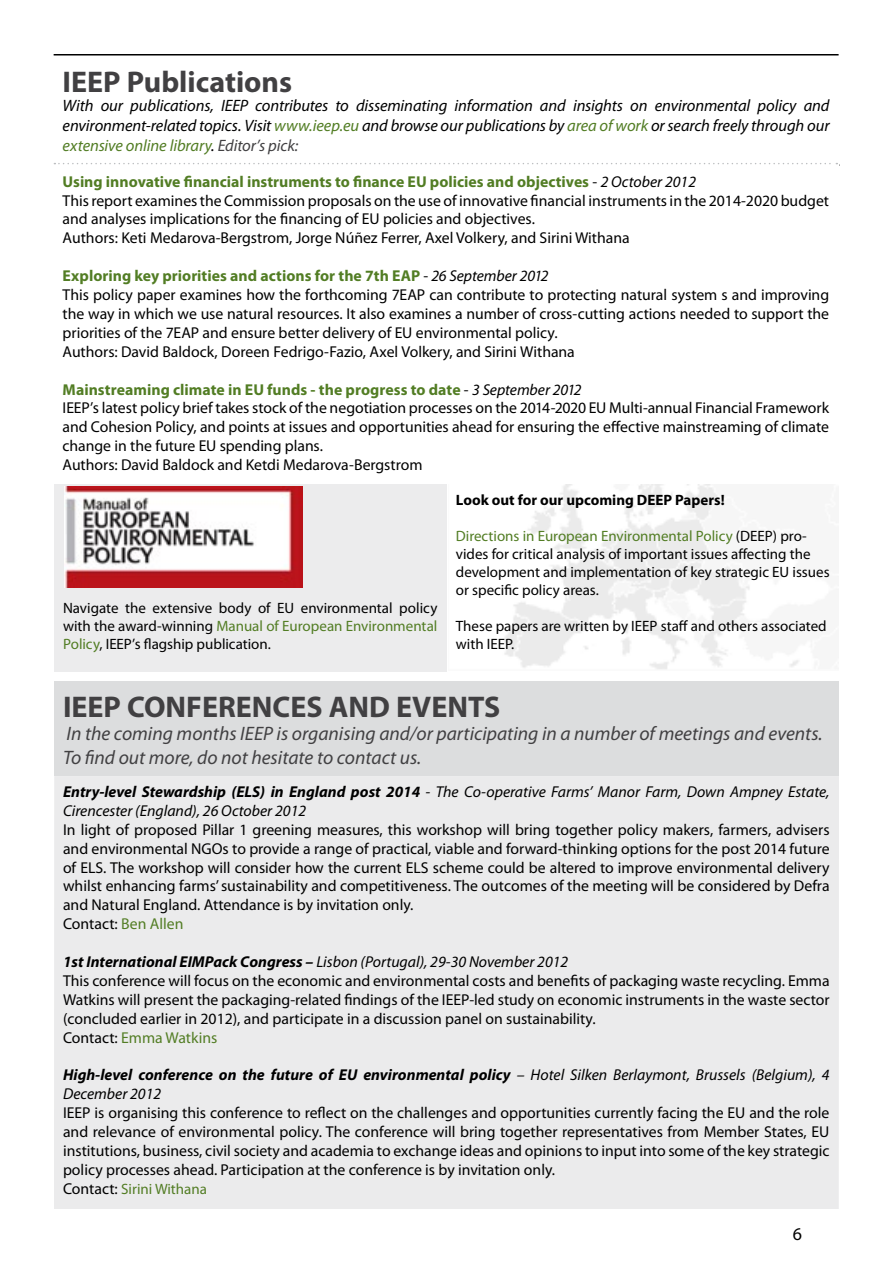
<style>
.page{position:relative;width:893px;height:1263px;background:#fff}
.page>*{position:absolute;margin:0;border:0;box-sizing:border-box;transform-origin:0 0}
.t1{font:700 30px "Myriad Pro";color:#414042}
.t2{font:italic 19.5px/23.4px "Myriad Pro";color:#414042}
.t3{font:18px "Myriad Pro";color:#000}
.t4{font:italic 16.5px/19.8px "Myriad Pro";letter-spacing:-.005em;color:#000;text-align:justify}
.t5{font:15.75px/18.9px "Myriad Pro";color:#000}
.t6{font:italic 15.75px/18.9px "Myriad Pro";color:#000}
.t7{font:italic 700 15.75px/18.9px "Myriad Pro";color:#000}
.t8{font:15px/18px "Myriad Pro";color:#000}
.t9{font:700 15px "Myriad Pro";color:#000}
.t10{font:15px "Myriad Pro";color:#527d24}
.s1{color:#527d24}
.s2{color:#414042}
.s3{font-weight:700;color:#527d24}
.s4{font-style:italic}
.s5{font-weight:700}
.s6{font-weight:700;font-style:italic}
.s7{font-weight:400}
.s8{font-size:15.75px;color:#000}
</style>
<div class="page">
<div style="left:54px;top:776px;width:785px;height:433px;background:#ebebec"></div>
<div style="left:54px;top:681px;width:785px;height:95px;background:#dcddde"></div>
<hr style="left:54px;top:164px;width:785px;height:2px;background:#000">
<div style="left:54px;top:54px;width:785px;height:111px;background:#fff"></div>
<div style="left:54px;top:485px;width:392px;height:187px;background:#ececed"></div>
<img style="left:65px;top:487px;width:238px;height:101px">
<div style="left:447px;top:485px;width:392px;height:187px;background:linear-gradient(to bottom,#f7f7f7,#f8f8f8)"></div>
<hr style="left:54px;top:54px;width:785px;height:2px;background:#000">
<svg style="left:54px;top:163px;width:783px;height:1px"></svg>
<h1 class="t1" style="left:63px;top:62px;width:231px">IEEP Publications</h1>
<p class="t4" style="left:63px;top:96px;width:768px">With our publications, IEEP contributes to disseminating information and insights on environmental policy and environment-related topics. Visit <span class="s1">www.ieep.eu</span> and browse our publications by <span class="s1">area of work</span> or search freely through our <span class="s1">extensive online library</span>. <span class="s2">Editor’s pick:</span></p>
<p class="t5" style="left:63px;top:172px;width:768px"><span class="s3">Using innovative financial instruments to finance EU policies and objectives</span> - <span class="s4">2 October 2012<br></span>This report examines the Commission proposals on the use of innovative financial instruments in the 2014-2020 budget and analyses implications for the financing of EU policies and objectives.<br>Authors: Keti Medarova-Bergstrom, Jorge Núñez Ferrer, Axel Volkery, and Sirini Withana</p>
<p class="t5" style="left:63px;top:266px;width:768px"><span class="s3">Exploring key priorities and actions for the 7th EAP</span> - <span class="s4">26 September 2012<br></span>This policy paper examines how the forthcoming 7EAP can contribute to protecting natural system s and improving the way in which we use natural resources. It also examines a number of cross-cutting actions needed to support the priorities of the 7EAP and ensure better delivery of EU environmental policy.<br>Authors: David Baldock, Doreen Fedrigo-Fazio, Axel Volkery, and Sirini Withana</p>
<p class="t5" style="left:63px;top:380px;width:768px"><span class="s3">Mainstreaming climate in EU funds - the progress to date</span> - <span class="s4">3 September 2012<br></span>IEEP’s latest policy brief takes stock of the negotiation processes on the 2014-2020 EU Multi-annual Financial Framework and Cohesion Policy, and points at issues and opportunities ahead for ensuring the effective mainstreaming of climate change in the future EU spending plans.<br>Authors: David Baldock and Ketdi Medarova-Bergstrom</p>
<p class="t8" style="left:63px;top:599px;width:376px;text-align:justify">Navigate the extensive body of EU environmental policy with the award-winning <span class="s1">Manual of European Environmental Policy</span>, IEEP’s flagship publication.</p>
<p class="t9" style="left:456px;top:490px;width:270px">Look out for our upcoming DEEP Papers!</p>
<p class="t8" style="left:456px;top:527px;width:375px"><span class="s1">Directions in European Environmental Policy</span> (DEEP) pro&shy;vides for critical analysis of important issues affecting the development and implementation of key strategic EU issues or specific policy areas.</p>
<p class="t8" style="left:456px;top:617px;width:372px">These papers are written by IEEP staff and others associated with IEEP.</p>
<h1 class="t1" style="left:63px;top:687px;width:439px">IEEP CONFERENCES AND EVENTS</h1>
<p class="t2" style="left:63px;top:722px;width:761px">In the coming months IEEP is organising and/or participating in a number of meetings and events.<br>To find out more, do not hesitate to contact us.</p>
<p class="t6" style="left:63px;top:782px;width:768px"><span class="s5">Entry-level Stewardship (ELS) in England post 2014</span> - The Co-operative Farms’ Manor Farm, Down Ampney Estate,<br>Cirencester (England), 26 October 2012</p>
<p class="t5" style="left:63px;top:820px;width:768px">In light of proposed Pillar 1 greening measures, this workshop will bring together policy makers, farmers, advisers and environmental NGOs to provide a range of practical, viable and forward-thinking options for the post 2014 future of ELS. The workshop will consider how the current ELS scheme could be altered to improve environmental delivery whilst enhancing farms’ sustainability and competitiveness. The outcomes of the meeting will be considered by Defra and Natural England. Attendance is by invitation only.<br>Contact: <span class="s1">Ben Allen</span></p>
<p class="t5" style="left:63px;top:952px;width:768px"><span class="s6">1st International EIMPack Congress –</span> <span class="s4">Lisbon (Portugal), 29-30 November 2012<br></span>This conference will focus on the economic and environmental costs and benefits of packaging waste recycling. Emma Watkins will present the packaging-related findings of the IEEP-led study on economic instruments in the waste sector (concluded earlier in 2012), and participate in a discussion panel on sustainability.<br>Contact: <span class="s1">Emma Watkins</span></p>
<p class="t7" style="left:63px;top:1065px;width:768px">High-level conference on the future of EU environmental policy <span class="s7">– Hotel Silken Berlaymont, Brussels (Belgium), 4<br>December 2012</span></p>
<p class="t5" style="left:63px;top:1103px;width:768px;text-align:justify">IEEP is organising this conference to reflect on the challenges and opportunities currently facing the EU and the role and relevance of environmental policy. The conference will bring together representatives from Member States, EU institutions, business, civil society and academia to exchange ideas and opinions to input into some of the key strategic policy processes ahead. Participation at the conference is by invitation only.</p>
<p class="t10" style="left:63px;top:1179px;width:146px"><span class="s8">Contact:</span> Sirini Withana</p>
<p class="t3" style="left:793px;top:1223px;width:11px">6</p>
</div>
